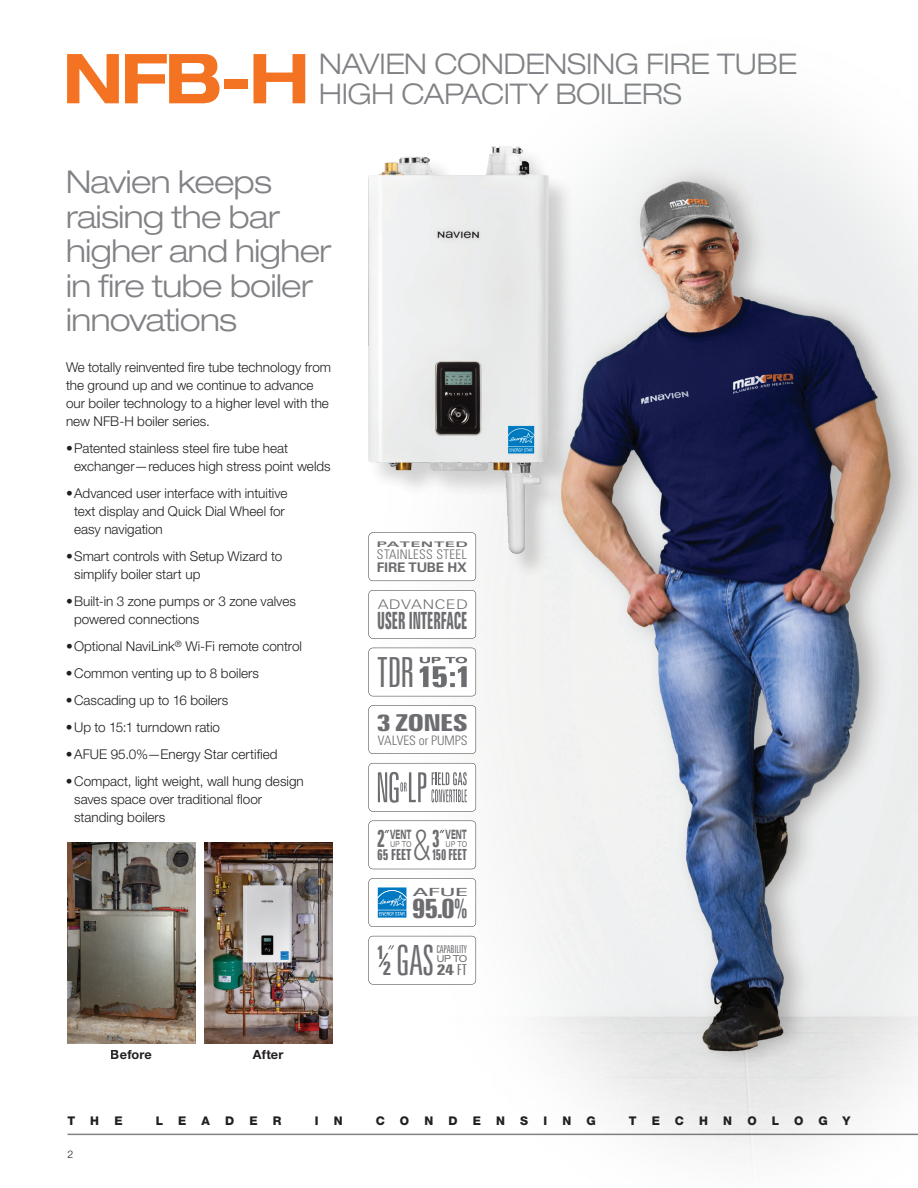
<style>
.page{position:relative;width:918px;height:1188px;background:#fff}
.page>*{position:absolute;margin:0;border:0;box-sizing:border-box;transform-origin:0 0}
.t1{font:700 expanded 69px "Helvetica Neue LT Pro";color:#f47323;scale:.95 1}
.t2{font:300 extra-condensed 41.7px "Zurich BT";color:#6c6d70}
.t3{font:300 extra-condensed 41.55px "Zurich BT";color:#6c6d70;scale:1.05 1}
.t4{font:300 expanded 31.5px/34.5px "Helvetica Neue LT Pro";letter-spacing:-.02em;color:#808285}
.t5{font:300 expanded 28.5px/29.2px "Helvetica Neue LT Pro";letter-spacing:-.01em;color:#808285}
.t6{font:700 extra-condensed 27.45px "Zurich BT";color:#6c6d70;scale:1.15 1}
.t7{font:700 extra-condensed 24.3px "Zurich BT";color:#6c6d70;scale:.72 1}
.t8{font:700 extra-condensed 23.7px "Zurich BT";letter-spacing:-.005em;color:#6c6d70;scale:.67 1}
.t9{font:700 extra-condensed 23.4px "Zurich BT";letter-spacing:-.025em;color:#6c6d70;scale:1.45 1}
.t10{font:700 extra-condensed 19.2px/16.5px "Zurich BT";color:#6c6d70;text-align:center}
.t11{font:700 extra-condensed 15.3px "Zurich BT";letter-spacing:-.005em;color:#6c6d70;scale:.78 1}
.t12{font:700 extra-condensed 15.3px "Zurich BT";letter-spacing:-.005em;color:#6c6d70;scale:.84 1}
.t13{font:700 extra-condensed 15.15px "Zurich BT";color:#6c6d70;scale:1.33 1}
.t14{font:300 13.5px/18px "Helvetica Neue LT Pro";color:#231f20}
.t15{font:300 condensed 13.35px "Zurich BT";letter-spacing:.015em;color:#6c6d70}
.t16{font:700 13.35px "Zurich BT";letter-spacing:-.02em;color:#6c6d70;scale:1.04 1}
.t17{font:300 13.35px "Zurich BT";letter-spacing:.015em;color:#6c6d70;scale:1.24 1}
.t18{font:300 condensed 13.05px "Zurich BT";letter-spacing:-.005em;color:#6c6d70}
.t19{font:900 expanded 12.9px "Zurich BT";letter-spacing:.01em;color:#6c6d70;scale:.5 1}
.t20{font:700 12.75px "Helvetica Neue LT Pro";letter-spacing:.01em;color:#231f20}
.t21{font:800 12px "Helvetica Neue LT Pro";color:#231f20}
.t22{font:condensed 11.25px "Zurich BT";color:#6c6d70;scale:2.42 1}
.t23{font:300 extra-condensed 10.8px "Zurich BT";letter-spacing:-.01em;color:#6c6d70;scale:1.1 1}
.t24{font:300 10.5px "Helvetica Neue LT Pro";color:#231f20}
.t25{font:expanded 9.6px "Zurich BT";color:#6c6d70}
.t26{font:expanded 7.95px "Zurich BT";letter-spacing:-.03em;color:#6c6d70;scale:.76 1}
.t27{font:700 expanded 7.65px "Zurich BT";letter-spacing:.035em;color:#6c6d70;scale:1.77 1}
.s1{font-family:"Gotham Condensed";font-weight:300;font-stretch:normal;font-size:43.05px}
.s2{font-weight:300}
</style>
<div class="page">
<img style="left:174px;top:118px;width:744px;height:1045px">
<hr style="left:68px;top:1134px;width:850px;height:1px;background:#808285">
<img style="left:284px;top:130px;width:376px;height:487px">
<img style="left:68px;top:842px;width:127px;height:202px">
<img style="left:204px;top:842px;width:128px;height:202px">
<svg style="left:369px;top:648px;width:107px;height:48px"></svg>
<svg style="left:369px;top:532px;width:107px;height:49px"></svg>
<svg style="left:369px;top:821px;width:107px;height:48px"></svg>
<svg style="left:369px;top:763px;width:107px;height:49px"></svg>
<svg style="left:369px;top:936px;width:107px;height:49px"></svg>
<svg style="left:369px;top:590px;width:107px;height:49px"></svg>
<svg style="left:369px;top:705px;width:107px;height:49px"></svg>
<svg style="left:369px;top:878px;width:107px;height:49px"></svg>
<h1 class="t1" style="left:63px;top:33px;width:262px">NFB-H</h1>
<h3 class="t5" style="left:319px;top:49px;width:480px">NAVIEN CONDENSING FIRE TUBE<br>HIGH CAPACITY BOILERS</h3>
<h3 class="t4" style="left:66px;top:164px;width:267px">Navien keeps raising the bar higher and higher in fire tube boiler innovations</h3>
<p class="t14" style="left:66px;top:358px;width:267px">We totally reinvented fire tube technology from the ground up and we continue to advance our boiler technology to a higher level with the new NFB-H boiler series.</p>
<p class="t14" style="left:74px;top:439px;width:258px;text-indent:-8px">• Patented stainless steel fire tube heat exchanger—reduces high stress point welds</p>
<p class="t14" style="left:74px;top:484px;width:215px;text-indent:-8px">• Advanced user interface with intuitive text display and Quick Dial Wheel for easy navigation</p>
<p class="t14" style="left:74px;top:547px;width:210px;text-indent:-8px">• Smart controls with Setup Wizard to simplify boiler start up</p>
<p class="t14" style="left:74px;top:592px;width:223px;text-indent:-8px">• Built-in 3 zone pumps or 3 zone valves powered connections</p>
<p class="t14" style="left:66px;top:637px;width:238px">• Optional NaviLink<sup>®</sup> Wi-Fi remote control</p>
<p class="t14" style="left:66px;top:664px;width:195px">• Common venting up to 8 boilers</p>
<p class="t14" style="left:66px;top:691px;width:164px">• Cascading up to 16 boilers</p>
<p class="t14" style="left:66px;top:718px;width:156px">• Up to 15:1 turndown ratio</p>
<p class="t14" style="left:66px;top:745px;width:213px">• AFUE 95.0%—Energy Star certified</p>
<p class="t14" style="left:74px;top:772px;width:231px;text-indent:-8px">• Compact, light weight, wall hung design saves space over traditional floor standing boilers</p>
<p class="t20" style="left:111px;top:1047px;width:43px">Before</p>
<p class="t20" style="left:253px;top:1047px;width:32px">After</p>
<p class="t27" style="left:376px;top:540px;width:53px">PATENTED</p>
<p class="t15" style="left:377px;top:547px;width:91px">STAINLESS STEEL</p>
<p class="t16" style="left:377px;top:559px;width:88px">FIRE TUBE HX</p>
<p class="t17" style="left:378px;top:596px;width:74px">ADVANCED</p>
<h3 class="t8" style="left:377px;top:607px;width:136px">USER INTERFACE</h3>
<h3 class="t3" style="left:377px;top:650px;width:37px">TDR</h3>
<h3 class="t9" style="left:377px;top:710px;width:65px">3 ZONES</h3>
<p class="t18" style="left:378px;top:732px;width:91px">VALVES or PUMPS</p>
<h3 class="t7" style="left:413px;top:825px;width:38px">3<span class="s1">&amp;</span></h3>
<h3 class="t7" style="left:377px;top:825px;width:12px">2</h3>
<p class="t19" style="left:446px;top:827px;width:44px">VENT</p>
<p class="t19" style="left:390px;top:827px;width:44px">VENT</p>
<p class="t26" style="left:390px;top:840px;width:30px">UP TO</p>
<p class="t12" style="left:377px;top:846px;width:42px">65 FEET</p>
<p class="t26" style="left:446px;top:840px;width:30px">UP TO</p>
<p class="t11" style="left:432px;top:846px;width:46px">150 FEET</p>
<p class="t22" style="left:412px;top:885px;width:24px">AFUE</p>
<h3 class="t6" style="left:412px;top:892px;width:50px">95.0%</h3>
<h2 class="t2" style="left:396px;top:938px;width:40px">GAS</h2>
<h3 class="t10" style="left:376px;top:944px;width:16px">1<br>2</h3>
<p class="t23" style="left:437px;top:943px;width:29px">CAPABILITY</p>
<p class="t25" style="left:436px;top:953px;width:32px">UP TO</p>
<p class="t13" style="left:437px;top:961px;width:24px">24 <span class="s2">FT</span></p>
<p class="t21" style="left:68px;top:1114px;width:9px">T</p>
<p class="t21" style="left:90px;top:1114px;width:10px">H</p>
<p class="t21" style="left:114px;top:1114px;width:10px">E</p>
<p class="t21" style="left:156px;top:1114px;width:32px">L E</p>
<p class="t21" style="left:202px;top:1114px;width:10px">A</p>
<p class="t21" style="left:225px;top:1114px;width:11px">D</p>
<p class="t21" style="left:249px;top:1114px;width:10px">E</p>
<p class="t21" style="left:273px;top:1114px;width:10px">R</p>
<p class="t21" style="left:315px;top:1114px;width:5px">I</p>
<p class="t21" style="left:334px;top:1114px;width:10px">N</p>
<p class="t21" style="left:376px;top:1114px;width:11px">C</p>
<p class="t21" style="left:400px;top:1114px;width:11px">O</p>
<p class="t21" style="left:424px;top:1114px;width:10px">N</p>
<p class="t21" style="left:448px;top:1114px;width:11px">D</p>
<p class="t21" style="left:473px;top:1114px;width:10px">E</p>
<p class="t21" style="left:496px;top:1114px;width:10px">N</p>
<p class="t21" style="left:520px;top:1114px;width:10px">S</p>
<p class="t21" style="left:543px;top:1114px;width:5px">I</p>
<p class="t21" style="left:562px;top:1114px;width:10px">N</p>
<p class="t21" style="left:586px;top:1114px;width:11px">G</p>
<p class="t21" style="left:629px;top:1114px;width:9px">T</p>
<p class="t21" style="left:652px;top:1114px;width:34px">E C</p>
<p class="t21" style="left:699px;top:1114px;width:10px">H</p>
<p class="t21" style="left:723px;top:1114px;width:10px">N</p>
<p class="t21" style="left:747px;top:1114px;width:11px">O</p>
<p class="t21" style="left:772px;top:1114px;width:33px">L O</p>
<p class="t21" style="left:818px;top:1114px;width:34px">G Y</p>
<p class="t24" style="left:68px;top:1148px;width:7px">2</p>
</div>
